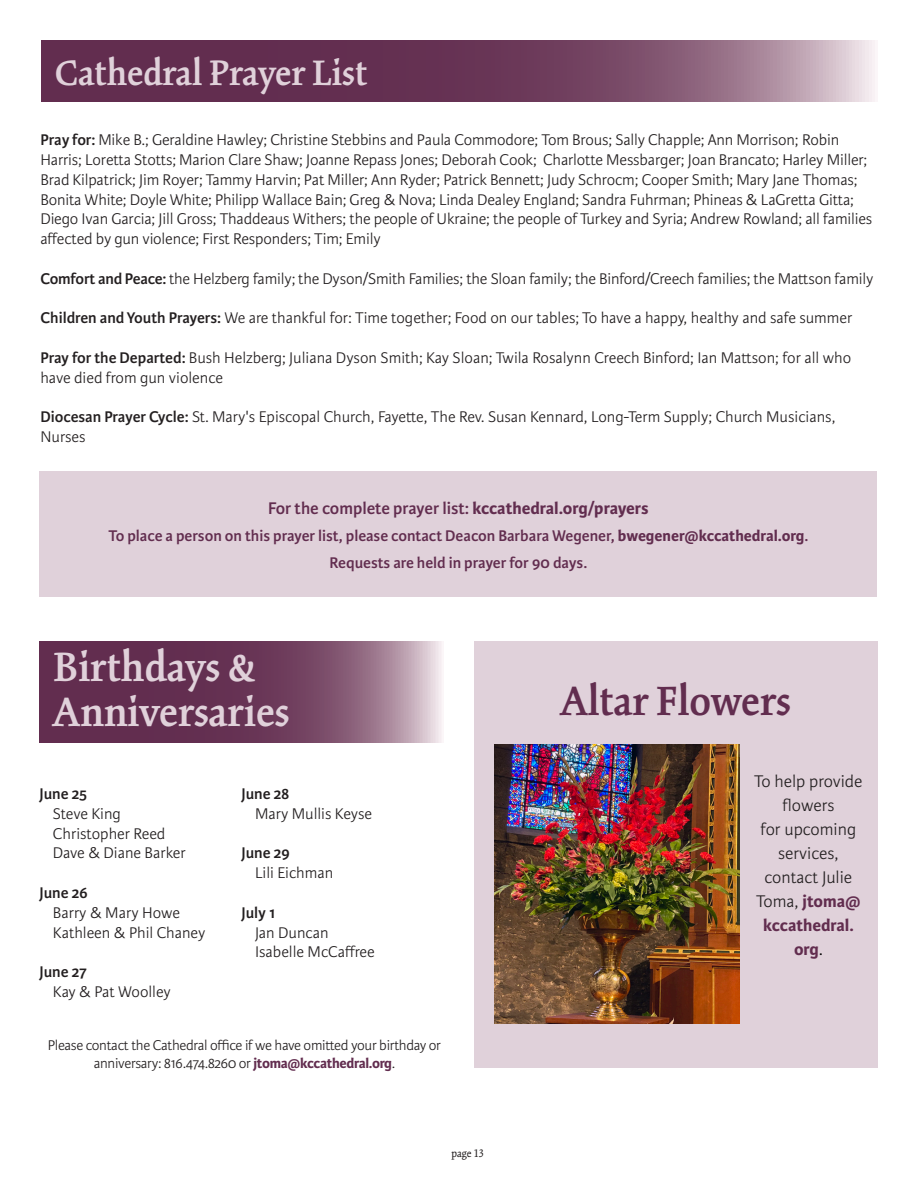
<style>
.page{position:relative;width:918px;height:1188px;background:#fff}
.page>*{position:absolute;margin:0;border:0;box-sizing:border-box;transform-origin:0 0}
.t1{font:600 45px "Kinesis Pro 3";color:#e0d1da}
.Announcement_text{font:600 45px "Kinesis Pro 3";color:#622d4f}
.t2{font:600 39px "Kinesis Pro 3";color:#e0d1da}
.t3{font:600 18px "Karmina Sans";color:#622d4f}
.Announcement_text-2{font:300 18px/24px "Karmina Sans";color:#231f20;text-align:center}
.Announcement_text-3{font:700 18px/24px "Karmina Sans";color:#622d4f;text-align:center}
.t4{font:300 16.5px/19.8px "Karmina Sans";letter-spacing:-.01em;color:#231f20}
.t5{font:300 16.5px "Karmina Sans";color:#221e1f}
.t6{font:600 16.5px "Karmina Sans";color:#622d4f}
.t7{font:600 16.5px "Karmina Sans";color:#221e1f}
.t8{font:300 15px/18px "Karmina Sans";letter-spacing:-.02em;color:#231f20;text-align:center}
.Body_Text{font:12px "Kinesis Pro 3";color:#231f20}
.s1{font-weight:600}
.s2{font-weight:700}
.s3{font-weight:700;color:#622d4f}
.s4{font-weight:300;color:#231f20}
.s5{font-weight:300;color:#000}
</style>
<div class="page">
<div style="left:40px;top:471px;width:837px;height:126px;background:#e0d1da"></div>
<svg style="left:41px;top:41px;width:834px;height:61px"></svg>
<svg style="left:39px;top:642px;width:403px;height:100px"></svg>
<div style="left:474px;top:642px;width:403px;height:426px;background:#e0d1da"></div>
<img style="left:494px;top:744px;width:245px;height:279px">
<p class="t2" style="left:55px;top:50px;width:314px">Cathedral Prayer List</p>
<p class="t4" style="left:40px;top:130px;width:833px"><span class="s1">Pray for:</span> Mike B.; Geraldine Hawley; Christine Stebbins and Paula Commodore; Tom Brous; Sally Chapple; Ann Morrison; Robin Harris; Loretta Stotts; Marion Clare Shaw; Joanne Repass Jones; Deborah Cook; Charlotte Messbarger; Joan Brancato; Harley Miller; Brad Kilpatrick; Jim Royer; Tammy Harvin; Pat Miller; Ann Ryder; Patrick Bennett; Judy Schrocm; Cooper Smith; Mary Jane Thomas; Bonita White; Doyle White; Philipp Wallace Bain; Greg &amp; Nova; Linda Dealey England; Sandra Fuhrman; Phineas &amp; LaGretta Gitta; Diego Ivan Garcia; Jill Gross; Thaddeaus Withers; the people of Ukraine; the people of Turkey and Syria; Andrew Rowland; all families affected by gun violence; First Responders; Tim; Emily</p>
<p class="t4" style="left:40px;top:269px;width:834px"><span class="s1">Comfort and Peace:</span> the Helzberg family; the Dyson/Smith Families; the Sloan family; the Binford/Creech families; the Mattson family</p>
<p class="t4" style="left:40px;top:309px;width:814px"><span class="s1">Children and Youth Prayers:</span> We are thankful for: Time together; Food on our tables; To have a happy, healthy and safe summer</p>
<p class="t4" style="left:40px;top:348px;width:812px"><span class="s1">Pray for the Departed:</span> Bush Helzberg; Juliana Dyson Smith; Kay Sloan; Twila Rosalynn Creech Binford; Ian Mattson; for all who have died from gun violence</p>
<p class="t4" style="left:40px;top:408px;width:797px"><span class="s1">Diocesan Prayer Cycle:</span> St. Mary's Episcopal Church, Fayette, The Rev. Susan Kennard, Long-Term Supply; Church Musicians,<br>Nurses</p>
<p class="t3" style="left:268px;top:498px;width:382px">For the complete prayer list: <span class="s2">kccathedral.org/prayers</span></p>
<p class="t6" style="left:109px;top:526px;width:701px">To place a person on this prayer list, please contact Deacon Barbara Wegener, <span class="s2">bwegener@kccathedral.org</span>.</p>
<p class="t6" style="left:330px;top:553px;width:259px">Requests are held in prayer for 90 days.</p>
<p class="t1" style="left:53px;top:641px;width:204px">Birthdays &amp;</p>
<p class="t1" style="left:53px;top:686px;width:238px">Anniversaries</p>
<p class="t7" style="left:39px;top:784px;width:49px">June 25</p>
<p class="t5" style="left:53px;top:804px;width:70px">Steve King</p>
<p class="t5" style="left:53px;top:824px;width:114px">Christopher Reed</p>
<p class="t5" style="left:53px;top:844px;width:134px">Dave &amp; Diane Barker</p>
<p class="t7" style="left:39px;top:883px;width:50px">June 26</p>
<p class="t5" style="left:53px;top:903px;width:129px">Barry &amp; Mary Howe</p>
<p class="t5" style="left:53px;top:923px;width:154px">Kathleen &amp; Phil Chaney</p>
<p class="t7" style="left:39px;top:962px;width:49px">June 27</p>
<p class="t5" style="left:53px;top:983px;width:119px">Kay &amp; Pat Woolley</p>
<p class="t7" style="left:242px;top:784px;width:49px">June 28</p>
<p class="t5" style="left:255px;top:804px;width:119px">Mary Mullis Keyse</p>
<p class="t7" style="left:242px;top:844px;width:50px">June 29</p>
<p class="t5" style="left:255px;top:864px;width:80px">Lili Eichman</p>
<p class="t7" style="left:242px;top:903px;width:35px">July 1</p>
<p class="t5" style="left:255px;top:923px;width:75px">Jan Duncan</p>
<p class="t5" style="left:255px;top:943px;width:121px">Isabelle McCaffree</p>
<p class="t8" style="left:48px;top:1037px;width:395px">Please contact the Cathedral office if we have omitted your birthday or anniversary: 816.474.8260 or <span class="s3">jtoma@kccathedral.org</span>.</p>
<p class="Body_Text" style="left:452px;top:1146px;width:34px">page 13</p>
<p class="Announcement_text" style="left:560px;top:675px;width:232px">Altar Flowers</p>
<p class="Announcement_text-2" style="left:754px;top:770px;width:110px">To help provide flowers</p>
<p class="Announcement_text-2" style="left:761px;top:818px;width:97px">for upcoming services,</p>
<p class="Announcement_text-3" style="left:756px;top:866px;width:106px"><span class="s4">contact Julie<br>Toma,</span> jtoma@ kccathedral. org<span class="s5">.</span></p>
</div>
